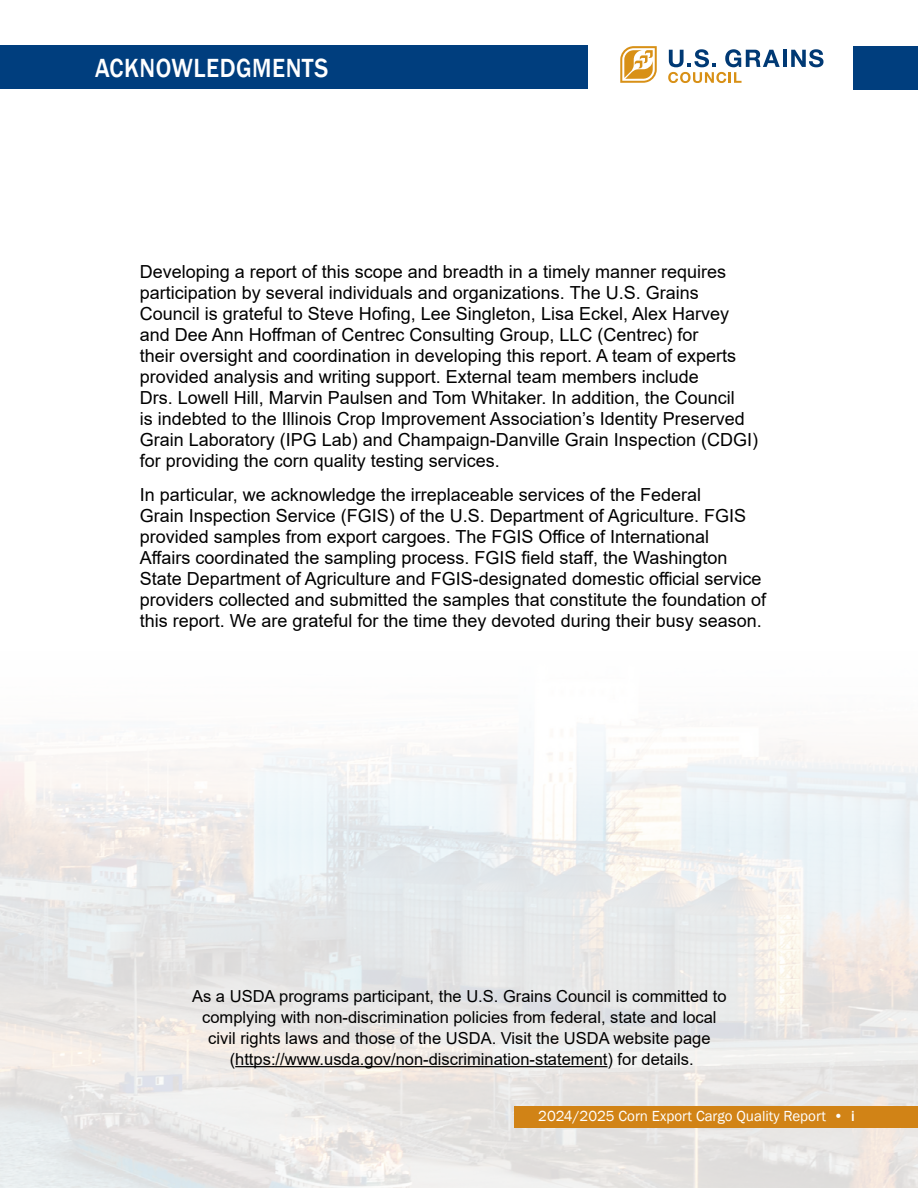
<style>
.page{position:relative;width:918px;height:1188px;background:#fff}
.page>*{position:absolute;margin:0;border:0;box-sizing:border-box;transform-origin:0 0}
.t1{font:500 27px "Franklin Gothic";letter-spacing:.02em;color:#fff;scale:.9 1}
.t2{font:18px/21px "Arial";color:#000}
.t3{font:16.5px/21px "Arial";color:#000;text-align:center}
.t4{font:15px "Franklin Gothic";color:#fff}
.s1{font-weight:500}
</style>
<div class="page">
<img style="left:0;top:732px;width:918px;height:456px">
<div style="left:515px;top:1106px;width:403px;height:22px;background:#d18316"></div>
<div style="left:0;top:46px;width:587px;height:43px;background:#003e7e"></div>
<svg style="left:620px;top:46px;width:37px;height:37px"></svg>
<hr style="left:783px;top:50px;width:3px;height:17px;background:#003974">
<svg style="left:791px;top:49px;width:32px;height:18px"></svg>
<svg style="left:668px;top:49px;width:112px;height:34px"></svg>
<div style="left:853px;top:46px;width:65px;height:43px;background:#003e7e"></div>
<hr style="left:235px;top:1066px;width:373px;height:1px;background:#000">
<h1 class="t1" style="left:95px;top:51px;width:261px">ACKNOWLEDGMENTS</h1>
<p class="t2" style="left:140px;top:261px;width:620px">Developing a report of this scope and breadth in a timely manner requires participation by several individuals and organizations. The U.S. Grains Council is grateful to Steve Hofing, Lee Singleton, Lisa Eckel, Alex Harvey and Dee Ann Hoffman of Centrec Consulting Group, LLC (Centrec) for<br>their oversight and coordination in developing this report. A team of experts provided analysis and writing support. External team members include<br>Drs. Lowell Hill, Marvin Paulsen and Tom Whitaker. In addition, the Council<br>is indebted to the Illinois Crop Improvement Association’s Identity Preserved Grain Laboratory (IPG Lab) and Champaign-Danville Grain Inspection (CDGI) for providing the corn quality testing services.</p>
<p class="t2" style="left:140px;top:484px;width:628px">In particular, we acknowledge the irreplaceable services of the Federal<br>Grain Inspection Service (FGIS) of the U.S. Department of Agriculture. FGIS provided samples from export cargoes. The FGIS Office of International<br>Affairs coordinated the sampling process. FGIS field staff, the Washington State Department of Agriculture and FGIS-designated domestic official service providers collected and submitted the samples that constitute the foundation of this report. We are grateful for the time they devoted during their busy season.</p>
<p class="t3" style="left:192px;top:986px;width:536px">As a USDA programs participant, the U.S. Grains Council is committed to complying with non-discrimination policies from federal, state and local civil rights laws and those of the USDA. Visit the USDA website page (https://www.usda.gov/non-discrimination-statement) for details.</p>
<p class="t4" style="left:538px;top:1107px;width:318px">2024/2025 Corn Export Cargo Quality Report • <span class="s1">i</span></p>
</div>
